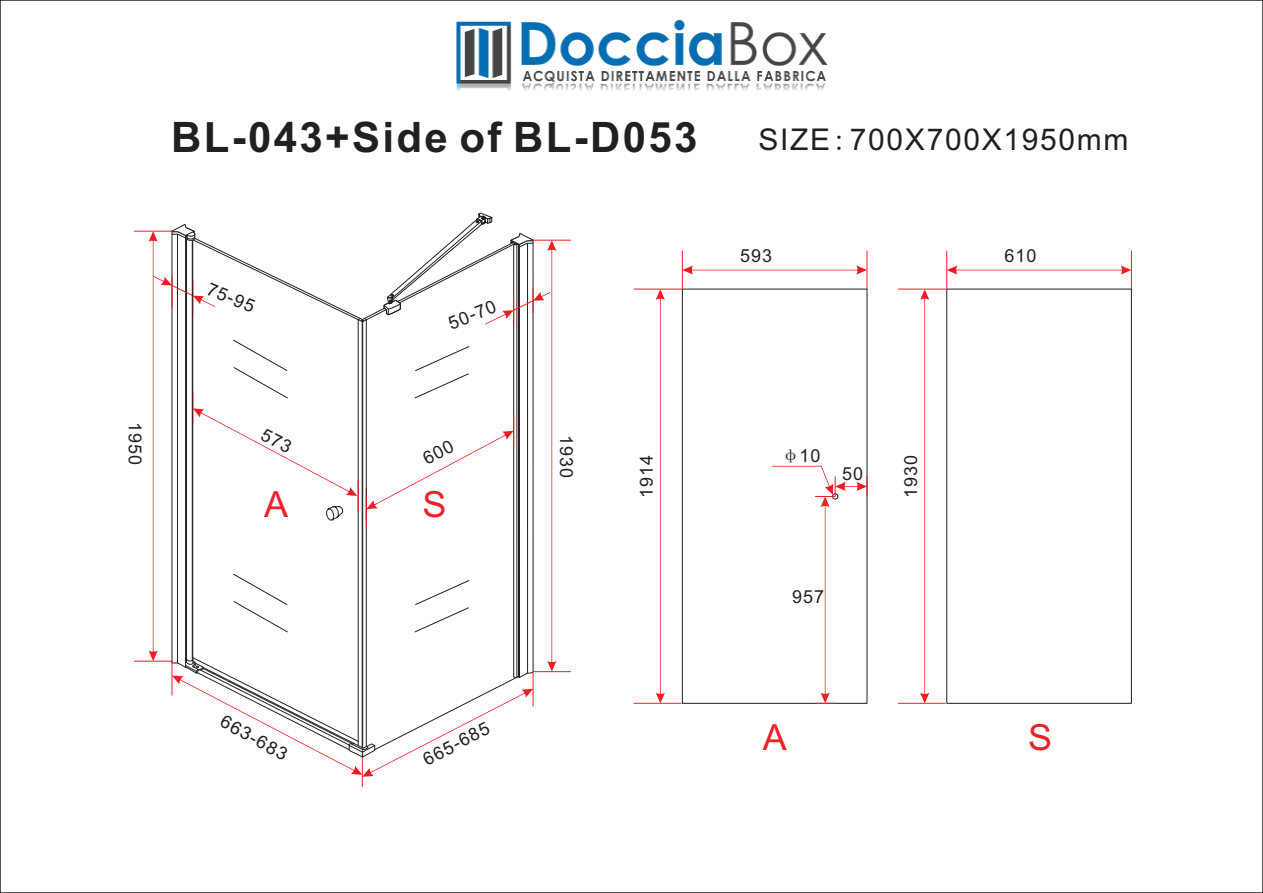
<style>
.page{position:relative;width:1263px;height:893px;background:#fff}
.page>*{position:absolute;margin:0;border:0;box-sizing:border-box;transform-origin:0 0}
.t1{font:700 42px "Arial";letter-spacing:.055em;color:#231f20}
.t2{font:36px "Arial";color:#ee2028}
.t3{font:30px "Arial";letter-spacing:.055em;color:#231f20}
.t4{font:18px "Arial";letter-spacing:.055em;color:#231f20}
.s1{font-family:"Sim Sun"}
</style>
<div class="page">
<hr style="left:134px;top:231px;width:38px;height:1px;background:#ee1d23">
<hr style="left:134px;top:661px;width:38px;height:1px;background:#ee1d23">
<hr style="left:533px;top:240px;width:38px;height:1px;background:#ee1d23">
<hr style="left:533px;top:671px;width:38px;height:1px;background:#ee1d23">
<hr style="left:362px;top:747px;width:1px;height:40px;background:#ee1d23">
<div style="left:682px;top:289px;width:185px;height:415px;border:1px solid #231f20"></div>
<hr style="left:867px;top:251px;width:1px;height:38px;background:#ee1d23">
<svg style="left:683px;top:265px;width:184px;height:10px"></svg>
<hr style="left:682px;top:251px;width:1px;height:38px;background:#ee1d23">
<svg style="left:656px;top:290px;width:9px;height:413px"></svg>
<hr style="left:634px;top:703px;width:47px;height:1px;background:#ee1d23">
<hr style="left:634px;top:289px;width:48px;height:1px;background:#ee1d23">
<svg style="left:772px;top:466px;width:96px;height:238px"></svg>
<div style="left:946px;top:289px;width:186px;height:415px;border:1px solid #231f20"></div>
<hr style="left:1131px;top:251px;width:1px;height:38px;background:#ee1d23">
<svg style="left:947px;top:265px;width:184px;height:10px"></svg>
<hr style="left:946px;top:251px;width:1px;height:38px;background:#ee1d23">
<svg style="left:920px;top:290px;width:9px;height:413px"></svg>
<hr style="left:898px;top:703px;width:47px;height:1px;background:#ee1d23">
<hr style="left:898px;top:289px;width:49px;height:1px;background:#ee1d23">
<img style="left:456px;top:20px;width:371px;height:71px">
<svg style="left:149px;top:212px;width:407px;height:565px"></svg>
<h1 class="t1" style="left:171px;top:121px;width:528px">BL-043+Side of BL-D053</h1>
<h3 class="t3" style="left:758px;top:128px;width:371px">SIZE<span class="s1">:</span>700X700X1950mm</h3>
<p class="t4" style="left:142px;top:422px;width:45px;rotate:90deg">1950</p>
<p class="t4" style="left:210px;top:282px;width:52px;rotate:22deg">75-95</p>
<p class="t4" style="left:447px;top:317px;width:52px;rotate:-22deg">50-70</p>
<h2 class="t2" style="left:264px;top:491px;width:26px">A</h2>
<h2 class="t2" style="left:422px;top:491px;width:26px">S</h2>
<p class="t4" style="left:573px;top:435px;width:45px;rotate:90deg">1930</p>
<p class="t4" style="left:740px;top:249px;width:34px">593</p>
<p class="t4" style="left:781px;top:449px;width:41px"><span class="s1">φ</span>10</p>
<p class="t4" style="left:640px;top:498px;width:45px;rotate:-90deg">1914</p>
<p class="t4" style="left:842px;top:467px;width:23px">50</p>
<p class="t4" style="left:792px;top:589px;width:34px">957</p>
<p class="t4" style="left:904px;top:498px;width:45px;rotate:-90deg">1930</p>
<p class="t4" style="left:1004px;top:249px;width:34px">610</p>
<p class="t4" style="left:225px;top:714px;width:75px;rotate:29deg">663-683</p>
<p class="t4" style="left:421px;top:754px;width:74px;rotate:-27deg">665-685</p>
<h2 class="t2" style="left:763px;top:724px;width:26px">A</h2>
<h2 class="t2" style="left:1028px;top:723px;width:26px">S</h2>
</div>
